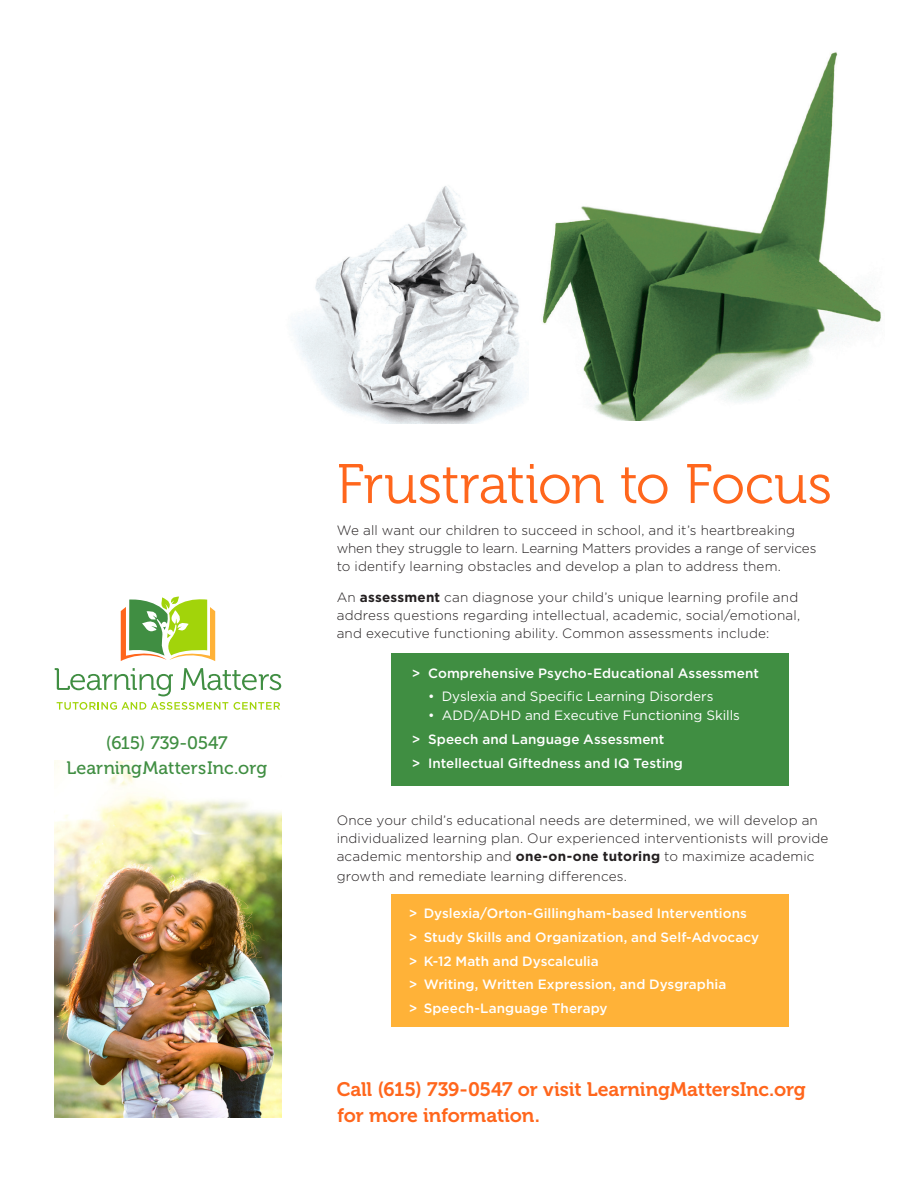
<style>
.page{position:relative;width:918px;height:1188px;background:#fff}
.page>*{position:absolute;margin:0;border:0;box-sizing:border-box;transform-origin:0 0}
.t1{font:55.5px "Museo 300";letter-spacing:-.015em;color:#ff661c}
.t2{font:19.5px/25.5px "Museo 700";letter-spacing:-.005em;color:#ff661c}
.t3{font:18px "Museo 500";color:#408e42}
.t4{font:300 13.5px/18px "Gotham";letter-spacing:.01em;color:#231f20}
.t5{font:500 13.5px "Gotham";letter-spacing:.005em;color:#fff}
.t6{font:13.5px "Gotham";color:#fff}
.s1{font-weight:700}
</style>
<div class="page">
<div style="left:392px;top:653px;width:397px;height:133px;background:#408e42"></div>
<div style="left:392px;top:894px;width:397px;height:133px;background:#ffb238"></div>
<img style="left:292px;top:186px;width:235px;height:238px">
<img style="left:542px;top:52px;width:339px;height:369px">
<img style="left:54px;top:760px;width:227px;height:357px">
<svg style="left:55px;top:668px;width:118px;height:28px"></svg>
<svg style="left:181px;top:668px;width:100px;height:22px"></svg>
<svg style="left:121px;top:597px;width:94px;height:64px"></svg>
<svg style="left:57px;top:702px;width:171px;height:8px"></svg>
<svg style="left:234px;top:702px;width:46px;height:8px"></svg>
<p class="t3" style="left:106px;top:732px;width:123px">(615) 739-0547</p>
<p class="t3" style="left:66px;top:758px;width:202px">LearningMattersInc.org</p>
<p class="t1" style="left:337px;top:454px;width:497px">Frustration to Focus</p>
<p class="t4" style="left:337px;top:520px;width:481px">We all want our children to succeed in school, and it’s heartbreaking when they struggle to learn. Learning Matters provides a range of services to identify learning obstacles and develop a plan to address them.</p>
<p class="t4" style="left:337px;top:588px;width:465px">An <span class="s1">assessment</span> can diagnose your child’s unique learning profile and address questions regarding intellectual, academic, social/emotional, and executive functioning ability. Common assessments include:</p>
<p class="t5" style="left:412px;top:664px;width:349px">&gt; Comprehensive Psycho-Educational Assessment</p>
<p class="t6" style="left:428px;top:687px;width:287px">• Dyslexia and Specific Learning Disorders</p>
<p class="t6" style="left:428px;top:707px;width:313px">• ADD/ADHD and Executive Functioning Skills</p>
<p class="t5" style="left:412px;top:730px;width:254px">&gt; Speech and Language Assessment</p>
<p class="t5" style="left:412px;top:754px;width:273px">&gt; Intellectual Giftedness and IQ Testing</p>
<p class="t4" style="left:337px;top:811px;width:493px">Once your child’s educational needs are determined, we will develop an individualized learning plan. Our experienced interventionists will provide academic mentorship and <span class="s1">one-on-one tutoring</span> to maximize academic</p>
<p class="t4" style="left:337px;top:866px;width:292px">growth and remediate learning differences.</p>
<p class="t5" style="left:409px;top:904px;width:340px">&gt; Dyslexia/Orton-Gillingham-based Interventions</p>
<p class="t5" style="left:409px;top:928px;width:352px">&gt; Study Skills and Organization, and Self-Advocacy</p>
<p class="t5" style="left:409px;top:952px;width:192px">&gt; K-12 Math and Dyscalculia</p>
<p class="t5" style="left:409px;top:976px;width:319px">&gt; Writing, Written Expression, and Dysgraphia</p>
<p class="t5" style="left:409px;top:1000px;width:200px">&gt; Speech-Language Therapy</p>
<p class="t2" style="left:337px;top:1077px;width:471px">Call (615) 739-0547 or visit LearningMattersInc.org for more information.</p>
</div>
